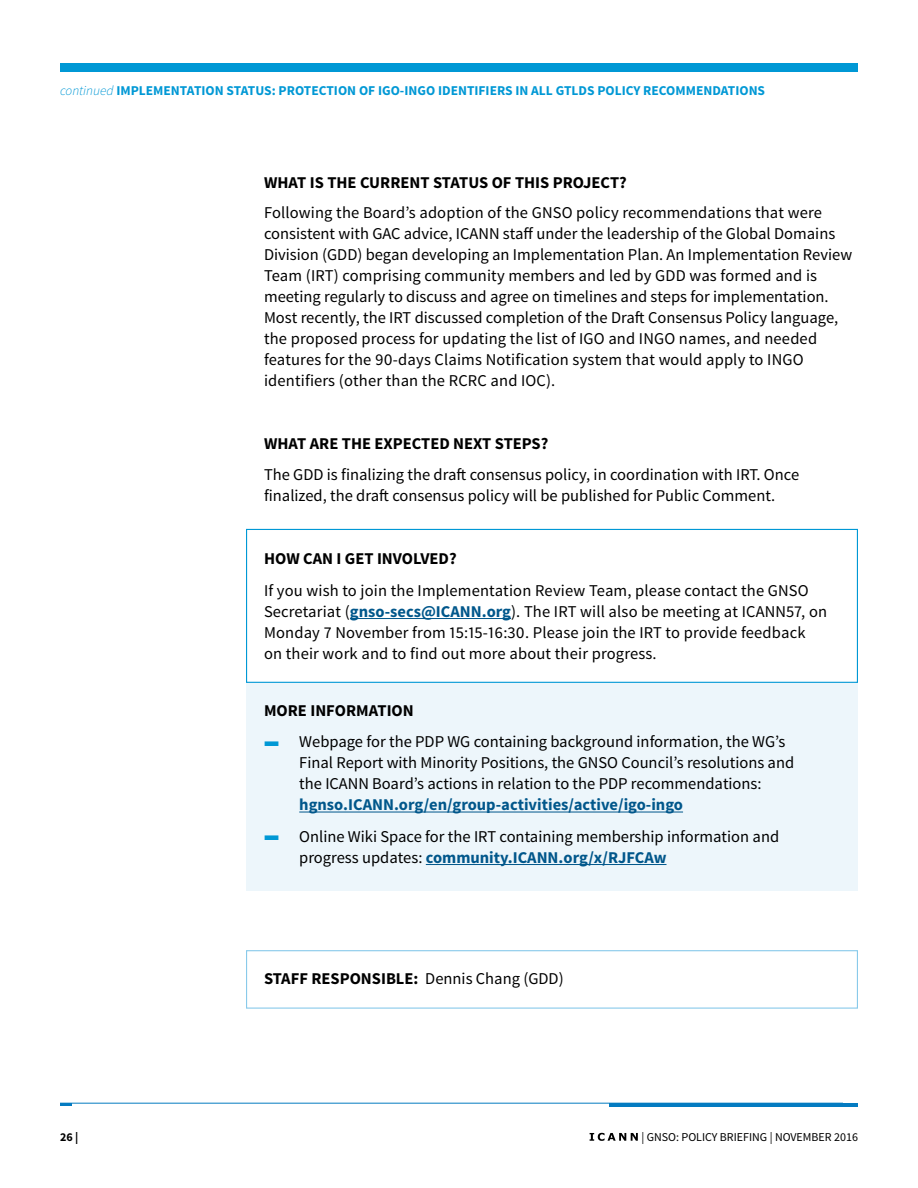
<style>
.page{position:relative;width:918px;height:1188px;background:#fff}
.page>*{position:absolute;margin:0;border:0;box-sizing:border-box;transform-origin:0 0}
.t1{font:16.5px/21px "Source Sans Pro";color:#000}
.t2{font:700 16.5px "Source Sans Pro";color:#000}
.t3{font:700 16.5px "Source Sans Pro";color:#01578b}
.t4{font:700 13.5px "Source Sans Pro";color:#0098d5}
.t5{font:12px "Source Sans Pro";color:#000}
.t6{font:700 12px "Source Sans Pro";color:#000}
.s1{font-weight:300;font-style:italic}
.s2{font-weight:700;color:#01578b}
.s3{color:#0098d5}
.s4{font-weight:400}
</style>
<div class="page">
<div style="left:246px;top:683px;width:612px;height:208px;background:#edf6fb"></div>
<svg style="left:60px;top:1104px;width:11px;height:2px"></svg>
<hr style="left:60px;top:1103px;width:783px;height:1px;background:#047bc1">
<svg style="left:590px;top:1133px;width:48px;height:8px"></svg>
<hr style="left:610px;top:1103px;width:248px;height:3px;background:#047bc1">
<div style="left:60px;top:63px;width:798px;height:9px;background:#0098d5"></div>
<hr style="left:350px;top:618px;width:161px;height:1px;background:#01578b">
<hr style="left:299px;top:812px;width:384px;height:1px;background:#01578b">
<hr style="left:426px;top:864px;width:241px;height:1px;background:#01578b">
<div style="left:246px;top:529px;width:612px;height:154px;border:1px solid #0098d5"></div>
<div style="left:246px;top:950px;width:612px;height:59px;border:1px solid #89caea"></div>
<p class="t4" style="left:60px;top:82px;width:707px"><span class="s1">continued</span> IMPLEMENTATION STATUS: PROTECTION OF IGO-INGO IDENTIFIERS IN ALL GTLDS POLICY RECOMMENDATIONS</p>
<p class="t2" style="left:264px;top:172px;width:364px">WHAT IS THE CURRENT STATUS OF THIS PROJECT?</p>
<p class="t1" style="left:264px;top:202px;width:590px">Following the Board’s adoption of the GNSO policy recommendations that were consistent with GAC advice, ICANN staff under the leadership of the Global Domains Division (GDD) began developing an Implementation Plan. An Implementation Review Team (IRT) comprising community members and led by GDD was formed and is meeting regularly to discuss and agree on timelines and steps for implementation.<br>Most recently, the IRT discussed completion of the Draft Consensus Policy language, the proposed process for updating the list of IGO and INGO names, and needed features for the 90-days Claims Notification system that would apply to INGO identifiers (other than the RCRC and IOC).</p>
<p class="t2" style="left:264px;top:433px;width:286px">WHAT ARE THE EXPECTED NEXT STEPS?</p>
<p class="t1" style="left:264px;top:465px;width:537px">The GDD is finalizing the draft consensus policy, in coordination with IRT. Once finalized, the draft consensus policy will be published for Public Comment.</p>
<p class="t2" style="left:264px;top:548px;width:194px">HOW CAN I GET INVOLVED?</p>
<p class="t1" style="left:264px;top:580px;width:565px">If you wish to join the Implementation Review Team, please contact the GNSO Secretariat (<span class="s2">gnso-secs@ICANN.org</span>). The IRT will also be meeting at ICANN57, on Monday 7 November from 15:15-16:30. Please join the IRT to provide feedback on their work and to find out more about their progress.</p>
<p class="t2" style="left:264px;top:700px;width:151px">MORE INFORMATION</p>
<p class="t1" style="left:299px;top:732px;width:497px;text-indent:-35px"><span class="s3">■</span> Webpage for the PDP WG containing background information, the WG’s<br>Final Report with Minority Positions, the GNSO Council’s resolutions and the ICANN Board’s actions in relation to the PDP recommendations:</p>
<p class="t3" style="left:299px;top:794px;width:385px">hgnso.ICANN.org/en/group-activities/active/igo-ingo</p>
<p class="t1" style="left:299px;top:826px;width:481px;text-indent:-35px"><span class="s3">■</span> Online Wiki Space for the IRT containing membership information and progress updates: <span class="s2">community.ICANN.org/x/RJFCAw</span></p>
<p class="t2" style="left:264px;top:968px;width:301px">STAFF RESPONSIBLE: <span class="s4">Dennis Chang (GDD)</span></p>
<p class="t6" style="left:60px;top:1129px;width:20px">26 |</p>
<p class="t5" style="left:642px;top:1129px;width:218px">| GNSO: POLICY BRIEFING | NOVEMBER 2016</p>
</div>
